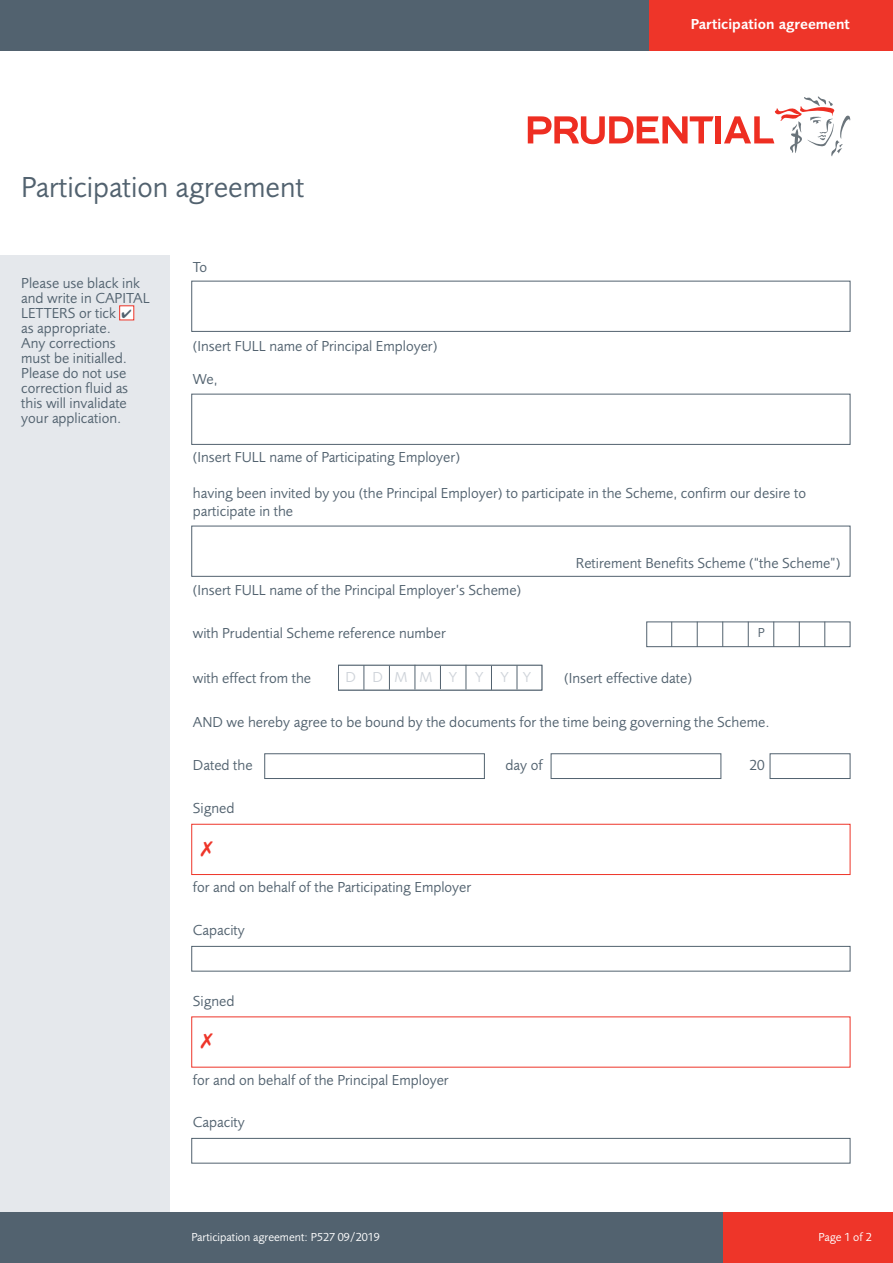
<style>
.page{position:relative;width:893px;height:1263px;background:#fff}
.page>*{position:absolute;margin:0;border:0;box-sizing:border-box;transform-origin:0 0}
.t1{font:30px "Pru Sans";color:#52626f}
.t2{font:15px/15px "Pru Sans";color:#52626f}
.t3{font:600 15px "Pru Sans";color:#fff}
.t4{font:15px "Pru Sans";color:#cfd4da}
.t5{font:13.5px "Pru Sans";color:#52626f}
.t6{font:12px "Pru Sans";color:#fff}
</style>
<div class="page">
<div style="left:0;top:255px;width:170px;height:1008px;background:#e5e8ec"></div>
<div style="left:0;top:1212px;width:893px;height:51px;background:#52626f"></div>
<div style="left:723px;top:1212px;width:170px;height:51px;background:#ee3529"></div>
<div style="left:120px;top:306px;width:13px;height:14px;background:#fff"></div>
<div style="left:119px;top:305px;width:15px;height:15px;border:1px solid #ee3529"></div>
<div style="left:0;top:0;width:893px;height:51px;background:#52626f"></div>
<div style="left:649px;top:0;width:244px;height:51px;background:#ee3529"></div>
<div style="left:191px;top:281px;width:659px;height:51px;border:1px solid #52626f"></div>
<div style="left:191px;top:394px;width:659px;height:51px;border:1px solid #52626f"></div>
<div style="left:191px;top:526px;width:659px;height:51px;border:1px solid #52626f"></div>
<div style="left:646px;top:621px;width:204px;height:26px;border:1px solid #52626f"></div>
<svg style="left:671px;top:622px;width:1px;height:25px"></svg>
<svg style="left:697px;top:622px;width:1px;height:25px"></svg>
<svg style="left:722px;top:622px;width:1px;height:25px"></svg>
<svg style="left:748px;top:622px;width:1px;height:25px"></svg>
<svg style="left:773px;top:622px;width:1px;height:25px"></svg>
<svg style="left:799px;top:622px;width:1px;height:25px"></svg>
<svg style="left:824px;top:622px;width:1px;height:25px"></svg>
<div style="left:191px;top:946px;width:659px;height:25px;border:1px solid #52626f"></div>
<div style="left:264px;top:753px;width:221px;height:26px;border:1px solid #52626f"></div>
<div style="left:551px;top:753px;width:170px;height:26px;border:1px solid #52626f"></div>
<div style="left:770px;top:753px;width:80px;height:26px;border:1px solid #52626f"></div>
<div style="left:338px;top:665px;width:204px;height:25px;border:1px solid #52626f"></div>
<svg style="left:364px;top:665px;width:1px;height:25px"></svg>
<svg style="left:389px;top:666px;width:1px;height:24px"></svg>
<svg style="left:415px;top:665px;width:1px;height:24px"></svg>
<svg style="left:466px;top:665px;width:1px;height:24px"></svg>
<svg style="left:517px;top:665px;width:1px;height:24px"></svg>
<svg style="left:440px;top:666px;width:1px;height:23px"></svg>
<svg style="left:491px;top:666px;width:1px;height:24px"></svg>
<div style="left:191px;top:824px;width:659px;height:51px;border:1px solid #ee3529"></div>
<div style="left:191px;top:1138px;width:659px;height:25px;border:1px solid #52626f"></div>
<div style="left:715px;top:116px;width:6px;height:27px;background:#ee2e22"></div>
<svg style="left:724px;top:96px;width:126px;height:60px"></svg>
<svg style="left:528px;top:116px;width:186px;height:28px"></svg>
<h1 class="t1" style="left:21px;top:176px;width:285px">Participation agreement</h1>
<p class="t2" style="left:21px;top:277px;width:130px">Please use black ink and write in CAPITAL<br>LETTERS or tick<br>as appropriate.<br>Any corrections<br>must be initialled.<br>Please do not use correction fluid as this will invalidate your application.</p>
<p class="t2" style="left:193px;top:261px;width:16px">To</p>
<p class="t2" style="left:193px;top:340px;width:246px">(Insert FULL name of Principal Employer)</p>
<p class="t2" style="left:193px;top:373px;width:26px">We,</p>
<p class="t3" style="left:691px;top:19px;width:160px">Participation agreement</p>
<p class="t2" style="left:193px;top:451px;width:269px">(Insert FULL name of Participating Employer)</p>
<p class="t2" style="left:193px;top:485px;width:615px;line-height:18px">having been invited by you (the Principal Employer) to participate in the Scheme, confirm our desire to participate in the</p>
<p class="t2" style="left:193px;top:584px;width:330px">(Insert FULL name of the Principal Employer’s Scheme)</p>
<p class="t2" style="left:576px;top:557px;width:266px">Retirement Benefits Scheme (“the Scheme”)</p>
<p class="t2" style="left:193px;top:627px;width:255px">with Prudential Scheme reference number</p>
<p class="t5" style="left:758px;top:628px;width:9px">P</p>
<p class="t2" style="left:193px;top:672px;width:120px">with effect from the</p>
<p class="t2" style="left:564px;top:672px;width:130px">(Insert effective date)</p>
<p class="t2" style="left:193px;top:715px;width:578px">AND we hereby agree to be bound by the documents for the time being governing the Scheme.</p>
<p class="t4" style="left:346px;top:672px;width:187px">D DMM Y Y Y Y</p>
<p class="t2" style="left:193px;top:759px;width:61px">Dated the</p>
<p class="t2" style="left:506px;top:759px;width:39px">day of</p>
<p class="t2" style="left:750px;top:759px;width:17px">20</p>
<p class="t2" style="left:193px;top:802px;width:43px">Signed</p>
<p class="t2" style="left:193px;top:880px;width:280px">for and on behalf of the Participating Employer</p>
<p class="t2" style="left:193px;top:924px;width:54px">Capacity</p>
<p class="t2" style="left:193px;top:995px;width:43px">Signed</p>
<p class="t2" style="left:193px;top:1074px;width:257px">for and on behalf of the Principal Employer</p>
<p class="t2" style="left:193px;top:1116px;width:54px">Capacity</p>
<p class="t6" style="left:191px;top:1232px;width:190px">Participation agreement: P527 09/2019</p>
<p class="t6" style="left:819px;top:1232px;width:55px">Page 1 of 2</p>
</div>
